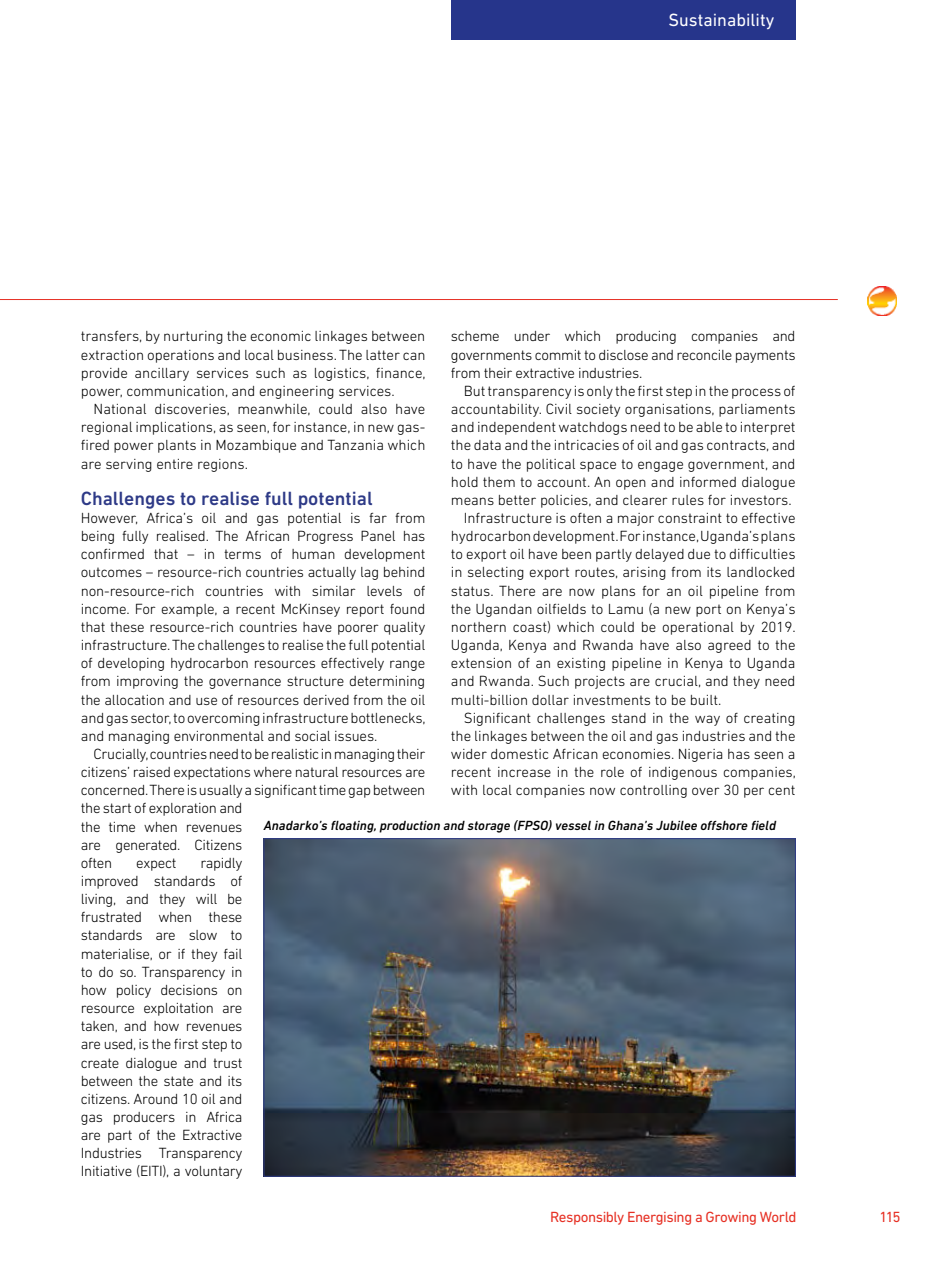
<style>
.page{position:relative;width:936px;height:1263px;background:#fff}
.page>*{position:absolute;margin:0;border:0;box-sizing:border-box;transform-origin:0 0}
.t1{font:500 19.5px "DIN Next LT Pro";color:#2e3a87}
.t2{font:18px "DIN Next LT Pro";color:#fff}
.t3{font:300 15px/18.1px "DIN Next LT Pro";color:#000;text-align:justify}
.t4{font:300 15px/18.1px "DIN Next LT Pro";letter-spacing:-.02em;color:#000}
.t5{font:15px "DIN Next LT Pro";letter-spacing:-.035em;color:#e63024}
.t6{font:italic 500 13.5px "DIN Next LT Pro";color:#000}
</style>
<div class="page">
<hr style="left:0;top:299px;width:837px;height:1px;background:#e63024">
<img style="left:266px;top:840px;width:527px;height:334px">
<img style="left:867px;top:286px;width:29px;height:29px">
<div style="left:451px;top:0;width:344px;height:39px;background:#26358b"></div>
<p class="t2" style="left:668px;top:10px;width:107px">Sustainability</p>
<p class="t3" style="left:81px;top:327px;width:346px">transfers, by nurturing the economic linkages between extraction operations and local business. The latter can provide ancillary services such as logistics, finance, power, communication, and engineering services.</p>
<p class="t3" style="left:81px;top:400px;width:346px;text-indent:13px">National discoveries, meanwhile, could also have regional implications, as seen, for instance, in new gas&shy;fired power plants in Mozambique and Tanzania which are serving entire regions.</p>
<h1 class="t1" style="left:81px;top:487px;width:293px">Challenges to realise full potential</h1>
<p class="t3" style="left:81px;top:509px;width:346px">However, Africa’s oil and gas potential is far from being fully realised. The African Progress Panel has confirmed that – in terms of human development outcomes – resource-rich countries actually lag behind non-resource-rich countries with similar levels of income. For example, a recent McKinsey report found that these resource-rich countries have poorer quality infrastructure. The challenges to realise the full potential of developing hydrocarbon resources effectively range from improving the governance structure determining the allocation and use of resources derived from the oil and gas sector, to overcoming infrastructure bottlenecks, and managing environmental and social issues.</p>
<p class="t4" style="left:81px;top:745px;width:346px;text-indent:13px">Crucially, countries need to be realistic in managing their citizens’ raised expectations where natural resources are concerned. There is usually a significant time gap between the start of exploration and<br>the time when revenues<br>are generated. Citizens<br>often</p>
<p class="t3" style="left:451px;top:327px;width:346px">scheme under which producing companies and governments commit to disclose and reconcile payments from their extractive industries.</p>
<p class="t3" style="left:463px;top:382px;width:333px">But transparency is only the first step in the process of</p>
<p class="t3" style="left:451px;top:400px;width:346px">accountability. Civil society organisations, parliaments</p>
<p class="t3" style="left:451px;top:418px;width:346px">and independent watchdogs need to be able to interpret</p>
<p class="t3" style="left:451px;top:436px;width:346px">the data and the intricacies of oil and gas contracts, and</p>
<p class="t3" style="left:451px;top:454px;width:346px">to have the political space to engage government, and</p>
<p class="t3" style="left:451px;top:472px;width:346px">hold them to account. An open and informed dialogue</p>
<p class="t3" style="left:451px;top:490px;width:342px">means better policies, and clearer rules for investors.</p>
<p class="t3" style="left:463px;top:509px;width:333px">Infrastructure is often a major constraint to effective</p>
<p class="t3" style="left:451px;top:527px;width:346px">hydrocarbon development. For instance, Uganda’s plans</p>
<p class="t3" style="left:451px;top:545px;width:346px">to export oil have been partly delayed due to difficulties</p>
<p class="t3" style="left:451px;top:563px;width:346px">in selecting export routes, arising from its landlocked</p>
<p class="t3" style="left:451px;top:581px;width:346px">status. There are now plans for an oil pipeline from</p>
<p class="t3" style="left:451px;top:599px;width:346px">the Ugandan oilfields to Lamu (a new port on Kenya’s</p>
<p class="t3" style="left:451px;top:617px;width:346px">northern coast) which could be operational by 2019.</p>
<p class="t3" style="left:451px;top:636px;width:346px">Uganda, Kenya and Rwanda have also agreed to the</p>
<p class="t3" style="left:451px;top:654px;width:346px">extension of an existing pipeline in Kenya to Uganda</p>
<p class="t3" style="left:451px;top:672px;width:346px">and Rwanda. Such projects are crucial, and they need</p>
<p class="t3" style="left:451px;top:690px;width:272px">multi-billion dollar investments to be built.</p>
<p class="t3" style="left:463px;top:708px;width:333px">Significant challenges stand in the way of creating</p>
<p class="t3" style="left:451px;top:726px;width:346px">the linkages between the oil and gas industries and the</p>
<p class="t3" style="left:451px;top:745px;width:346px">wider domestic African economies. Nigeria has seen a</p>
<p class="t3" style="left:451px;top:763px;width:346px">recent increase in the role of indigenous companies,</p>
<p class="t3" style="left:451px;top:781px;width:346px">with local companies now controlling over 30 per cent</p>
<p class="t6" style="left:264px;top:818px;width:513px">Anadarko’s floating, production and storage (FPSO) vessel in Ghana’s Jubilee offshore field</p>
<p class="t3" style="left:81px;top:853px;width:163px;text-indent:120px">rapidly improved standards of living, and they will be frustrated when these standards are slow to materialise, or if they fail to do so. Transparency in how policy decisions on resource exploitation are taken, and how revenues are used, is the first step to create dialogue and trust between the state and its citizens. Around 10 oil and gas producers in Africa are part of the Extractive Industries Transparency Initiative (EITI), a voluntary</p>
<p class="t3" style="left:136px;top:853px;width:42px">expect</p>
<p class="t5" style="left:550px;top:1208px;width:248px">Responsibly Energising a Growing World</p>
<p class="t5" style="left:879px;top:1208px;width:23px">115</p>
</div>
